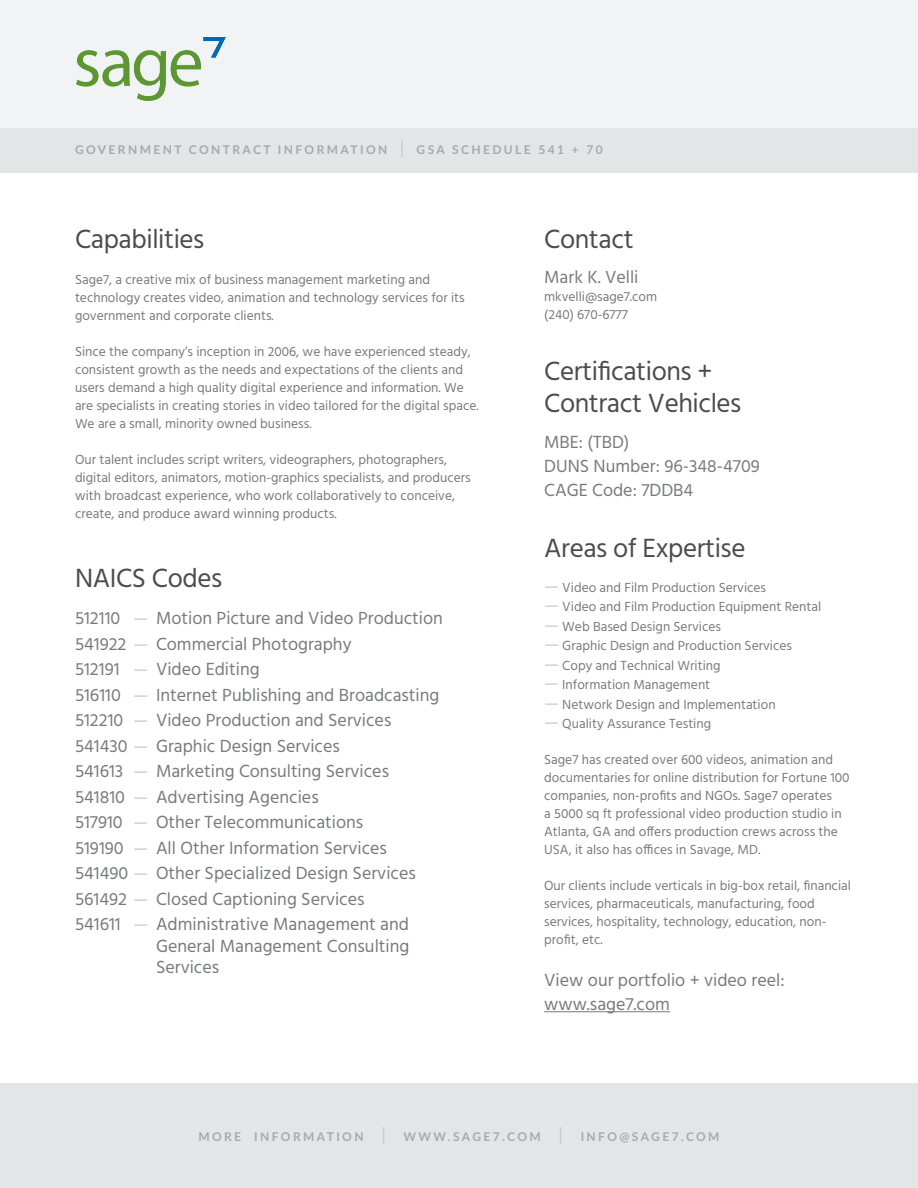
<style>
.page{position:relative;width:918px;height:1188px;background:#fff}
.page>*{position:absolute;margin:0;border:0;box-sizing:border-box;transform-origin:0 0}
.t1{font:27px/31.5px "Hind";letter-spacing:-.015em;color:#4b4c4d}
.t2{font:18px/25.5px "Hind";color:#787a7d}
.t3{font:13.5px/18px "Hind";color:#787a7d}
.t4{font:700 12px "Lato";letter-spacing:.2em;color:#a8a9ad}
.s1{font-size:18px;color:#c7c8ca}
.s2{color:#c7c8ca}
</style>
<div class="page">
<div style="left:0;top:126px;width:918px;height:47px;background:#e4e5e7"></div>
<div style="left:0;top:0;width:918px;height:128px;background:#f2f3f4"></div>
<hr style="left:544px;top:1011px;width:126px;height:1px;background:#787a7d">
<div style="left:0;top:1083px;width:918px;height:105px;background:#e4e5e7"></div>
<img style="left:77px;top:38px;width:148px;height:63px">
<p class="t4" style="left:75px;top:141px;width:529px">GOVERNMENT CONTRACT INFORMATION <span class="s1">|</span> GSA SCHEDULE 541 + 70</p>
<h1 class="t1" style="left:75px;top:225px;width:131px">Capabilities</h1>
<p class="t3" style="left:75px;top:272px;width:391px">Sage7, a creative mix of business management marketing and technology creates video, animation and technology services for its government and corporate clients.</p>
<p class="t3" style="left:75px;top:344px;width:405px">Since the company’s inception in 2006, we have experienced steady, consistent growth as the needs and expectations of the clients and users demand a high quality digital experience and information. We are specialists in creating stories in video tailored for the digital space.<br>We are a small, minority owned business.</p>
<p class="t3" style="left:75px;top:452px;width:397px">Our talent includes script writers, videographers, photographers, digital editors, animators, motion-graphics specialists, and producers with broadcast experience, who work collaboratively to conceive, create, and produce award winning products.</p>
<h1 class="t1" style="left:75px;top:564px;width:149px">NAICS Codes</h1>
<p class="t2" style="left:75px;top:607px;width:369px">512110 <span class="s2">—</span> Motion Picture and Video Production 541922 <span class="s2">—</span> Commercial Photography<br>512191 <span class="s2">—</span> Video Editing<br>516110 <span class="s2">—</span> Internet Publishing and Broadcasting 512210 <span class="s2">—</span> Video Production and Services 541430 <span class="s2">—</span> Graphic Design Services<br>541613 <span class="s2">—</span> Marketing Consulting Services 541810 <span class="s2">—</span> Advertising Agencies<br>517910 <span class="s2">—</span> Other Telecommunications<br>519190 <span class="s2">—</span> All Other Information Services 541490 <span class="s2">—</span> Other Specialized Design Services 561492 <span class="s2">—</span> Closed Captioning Services<br>541611 <span class="s2">—</span> Administrative Management and</p>
<h2 class="t2" style="left:156px;top:936px;width:255px;line-height:21.6px">General Management Consulting<br>Services</h2>
<h1 class="t1" style="left:544px;top:225px;width:91px">Contact</h1>
<h2 class="t2" style="left:544px;top:265px;width:96px">Mark K. Velli</h2>
<p class="t3" style="left:544px;top:288px;width:115px">mkvelli@sage7.com (240) 670-6777</p>
<h1 class="t1" style="left:544px;top:357px;width:199px">Certifications +<br>Contract Vehicles</h1>
<h2 class="t2" style="left:544px;top:431px;width:217px;line-height:24px">MBE: (TBD)<br>DUNS Number: 96-348-4709<br>CAGE Code: 7DDB4</h2>
<h1 class="t1" style="left:544px;top:534px;width:203px">Areas of Expertise</h1>
<p class="t3" style="left:544px;top:579px;width:223px"><span class="s1">—</span> Video and Film Production Services</p>
<p class="t3" style="left:544px;top:599px;width:279px"><span class="s1">—</span> Video and Film Production Equipment Rental</p>
<p class="t3" style="left:544px;top:618px;width:178px"><span class="s1">—</span> Web Based Design Services</p>
<p class="t3" style="left:544px;top:638px;width:249px"><span class="s1">—</span> Graphic Design and Production Services</p>
<p class="t3" style="left:544px;top:657px;width:178px"><span class="s1">—</span> Copy and Technical Writing</p>
<p class="t3" style="left:544px;top:677px;width:168px"><span class="s1">—</span> Information Management</p>
<p class="t3" style="left:544px;top:696px;width:233px"><span class="s1">—</span> Network Design and Implementation</p>
<p class="t3" style="left:544px;top:716px;width:168px"><span class="s1">—</span> Quality Assurance Testing</p>
<p class="t3" style="left:544px;top:752px;width:307px">Sage7 has created over 600 videos, animation and documentaries for online distribution for Fortune 100 companies, non-profits and NGOs. Sage7 operates<br>a 5000 sq ft professional video production studio in Atlanta, GA and offers production crews across the USA, it also has offices in Savage, MD.</p>
<p class="t3" style="left:544px;top:878px;width:308px">Our clients include verticals in big-box retail, financial services, pharmaceuticals, manufacturing, food services, hospitality, technology, education, non&shy;profit, etc.</p>
<h2 class="t2" style="left:544px;top:970px;width:242px;line-height:24px">View our portfolio + video reel: www.sage7.com</h2>
<p class="t4" style="left:198px;top:1127px;width:188px">MORE INFORMATION <span class="s1">|</span></p>
<p class="t4" style="left:404px;top:1127px;width:160px">WWW.SAGE7.COM <span class="s1">|</span></p>
<p class="t4" style="left:581px;top:1127px;width:140px">INFO@SAGE7.COM</p>
</div>
